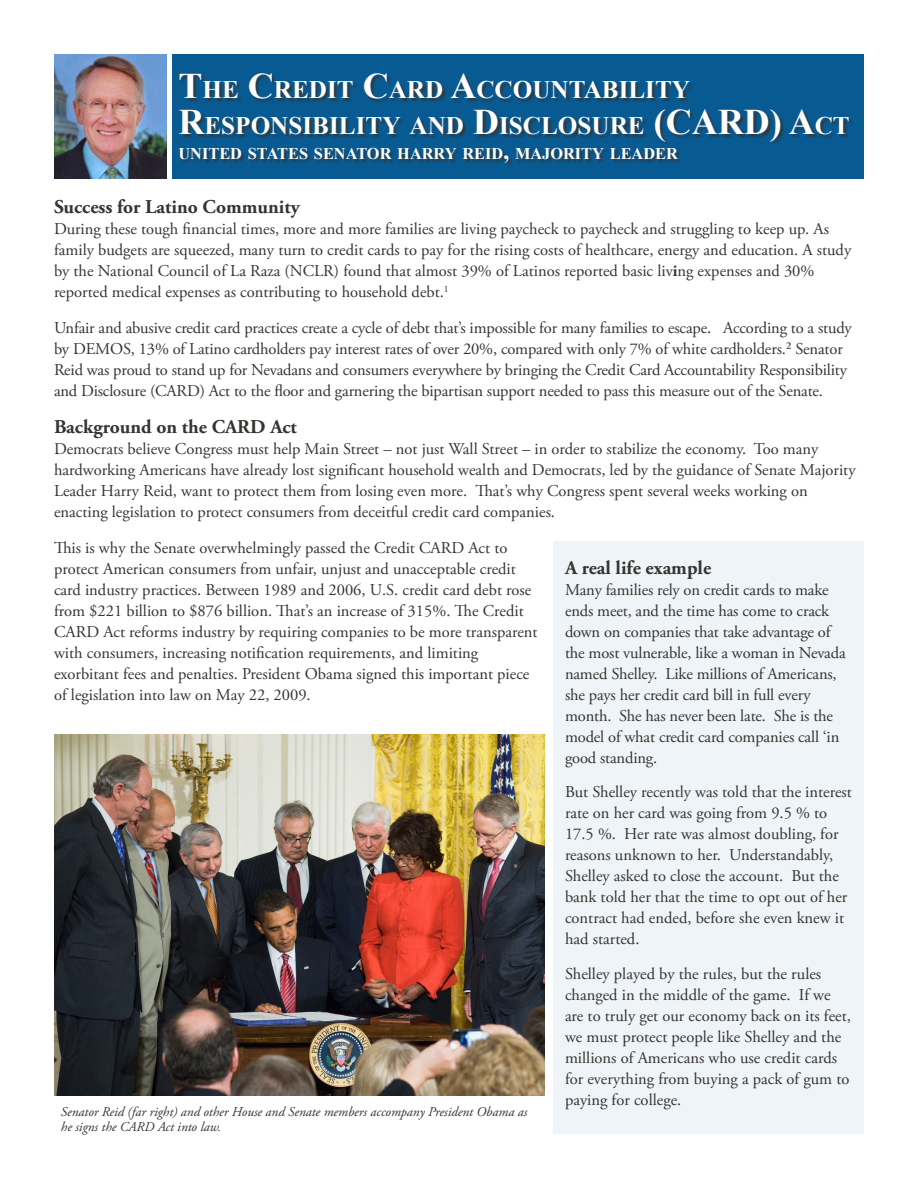
<style>
.page{position:relative;width:918px;height:1188px;background:#fff}
.page>*{position:absolute;margin:0;border:0;box-sizing:border-box;transform-origin:0 0}
.t1{font:700 36px "Times New Roman";color:#fff}
.t2{font:700 25.2px/36px "Times New Roman";color:#fff}
.subtitle{font:700 19.5px "Adobe Garamond Pro";color:#35342f}
.body_text{font:16.5px/21px "Adobe Garamond Pro";color:#35342f}
.t3{font:700 16.35px "Times New Roman";color:#fff}
.body_text-2{font:italic 13.5px/15px "Adobe Garamond Pro";color:#35342f}
.s1{font-size:36px}
.s2{font-size:25.2px}
.s3{font-size:23.4px}
.s4{font-weight:700}
.s5{font-size:17.25px}
</style>
<div class="page">
<div style="left:553px;top:542px;width:311px;height:592px;background:#eff4f8"></div>
<div style="left:172px;top:54px;width:692px;height:125px;background:#085a93"></div>
<div style="left:179px;top:74px;width:674px;height:93px;background:#35342f;opacity:.75"></div>
<img style="left:54px;top:735px;width:490px;height:360px">
<img style="left:54px;top:54px;width:113px;height:125px">
<p class="t2" style="left:178px;top:72px;width:540px"><span class="s1">T</span>HE <span class="s1">C</span>REDIT <span class="s1">C</span>ARD <span class="s1">A</span>CC OUNTABILITY<br><span class="s1">R</span>ESPONSIBILITY AND <span class="s1">D</span>ISCLOSURE <span class="s1">(CARD</span></p>
<p class="t1" style="left:770px;top:101px;width:63px">) A<span class="s2">CT</span></p>
<p class="t3" style="left:178px;top:144px;width:501px">UNITED STATES SENATOR HARRY REID<span class="s3">,</span> MAJORITY LEADER</p>
<p class="subtitle" style="left:54px;top:196px;width:247px">Success for Latino Community</p>
<p class="body_text" style="left:54px;top:219px;width:799px">During these tough financial times, more and more families are living paycheck to paycheck and struggling to keep up. As family budgets are squeezed, many turn to credit cards to pay for the rising costs of healthcare, energy and education. A study by the National Council of La Raza (NCLR) found that almost 39% of Latinos reported basic liv<span class="s4">i</span>ng expenses and 30% reported medical expenses as contributing to household debt.<sup>1</sup></p>
<p class="body_text" style="left:54px;top:318px;width:799px">Unfair and abusive credit card practices create a cycle of debt that’s impossible for many families to escape<span class="s5">.</span> According to a study by DEMOS, 13% of Latino cardholders pay interest rates of over 20%, compared with only 7% of white cardholders.² Senator Reid was proud to stand up for Nevadans and consumers everywhere by bringing the Credit Card Accountability Responsibility and Disclosure (CARD) Act to the floor and garnering the bipartisan support needed to pass this measure out of the Senate.</p>
<p class="subtitle" style="left:54px;top:415px;width:244px">Background on the CARD Act</p>
<p class="body_text" style="left:54px;top:439px;width:803px">Democrats believe Congress must help Main Street – not just Wall Street – in order to stabilize the economy. Too many hardworking Americans have already lost significant household wealth and Democrats, led by the guidance of Senate Majority Leader Harry Reid, want to protect them from losing even more. That’s why Congress spent several weeks working on enacting legislation to protect consumers from deceitful credit card companies.</p>
<p class="body_text" style="left:54px;top:538px;width:485px">This is why the Senate overwhelmingly passed the Credit CARD Act to protect American consumers from unfair, unjust and unacceptable credit card industry practices. Between 1989 and 2006, U.S. credit card debt rose from $221 billion to $876 billion. That’s an increase of 315%. The Credit CARD Act reforms industry by requiring companies to be more transparent with consumers, increasing notification requirements, and limiting exorbitant fees and penalties. President Obama signed this important piece of legislation into law on May 22, 2009.</p>
<p class="subtitle" style="left:565px;top:556px;width:148px">A real life example</p>
<p class="body_text" style="left:565px;top:580px;width:282px">Many families rely on credit cards to make ends meet, and the time has come to crack down on companies that take advantage of the most vulnerable, like a woman in Nevada named Shelley. Like millions of Americans, she pays her credit card bill in full every month. She has never been late. She is the model of what credit card companies call ‘in good standing.</p>
<p class="body_text" style="left:565px;top:782px;width:289px">But Shelley recently was told that the interest rate on her card was going from 9.5 % to 17.5 %. Her rate was almost doubling, for reasons unknown to her. Understandably, Shelley asked to close the account. But the bank told her that the time to opt out of her contract had ended, before she even knew it had started.</p>
<p class="body_text" style="left:565px;top:964px;width:287px">Shelley played by the rules, but the rules changed in the middle of the game. If we are to truly get our economy back on its feet, we must protect people like Shelley and the millions of Americans who use credit cards for everything from buying a pack of gum to paying for college.</p>
<p class="body_text-2" style="left:61px;top:1104px;width:468px">Senator Reid (far right) and other House and Senate members accompany President Obama as he signs the CARD Act into law.</p>
</div>
